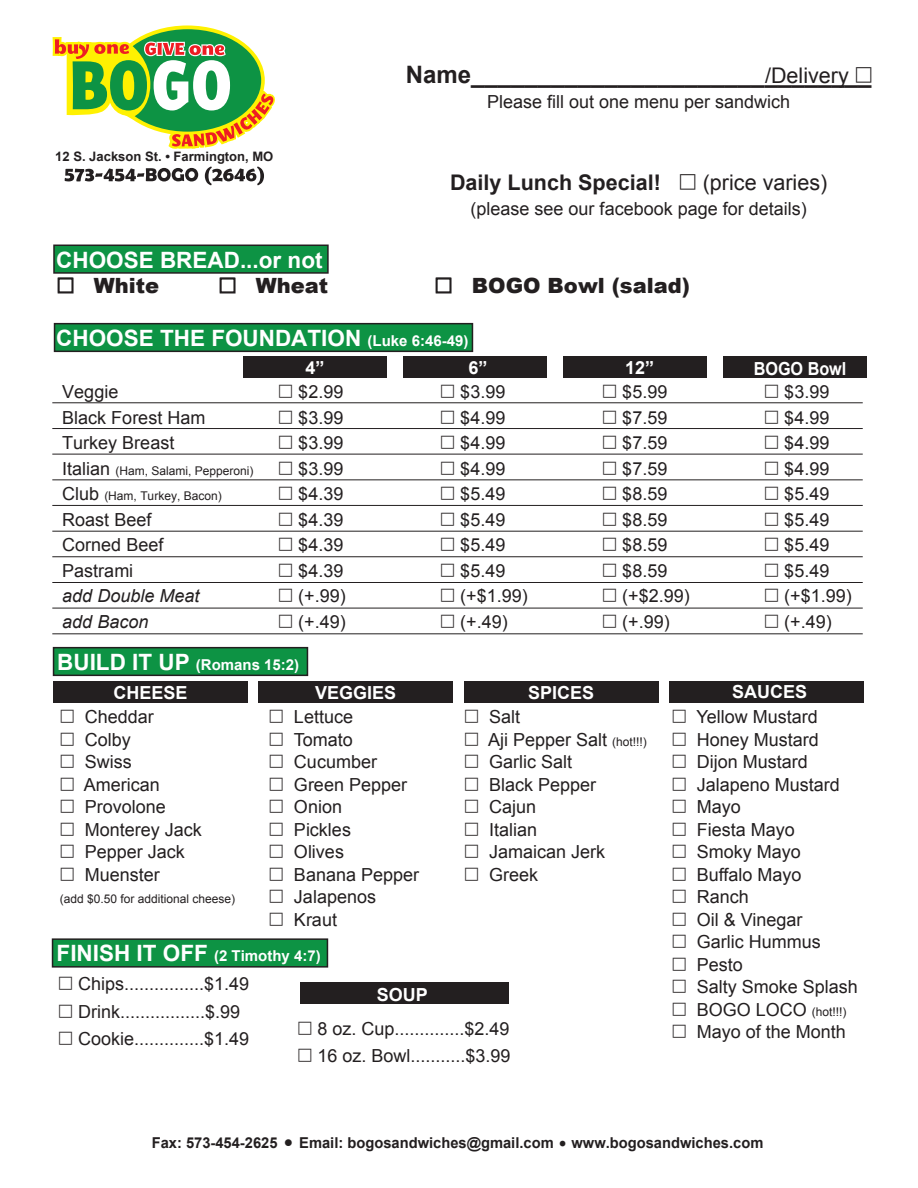
<style>
.page{position:relative;width:918px;height:1188px;background:#fff}
.page>*{position:absolute;margin:0;border:0;box-sizing:border-box;transform-origin:0 0}
.t1{font:700 24px "Arial";color:#231f20}
.t2{font:700 22.5px "Arial";color:#fff}
.t3{font:21.6px "Arial";color:#231f20}
.t4{font:700 21.6px "Arial";color:#231f20}
.t5{font:900 21px "Arial";color:#231f20}
.t6{font:18px/22.5px "Arial";color:#231f20}
.t7{font:700 18px "Arial";color:#fff}
.t8{font:italic 18px "Arial";color:#231f20}
.t9{font:700 18px "Arial";color:#fff;scale:.9 1}
.t10{font:700 15px "Arial";color:#231f20}
.t11{font:700 15px "Arial";color:#fff}
.t12{font:700 13.05px "Arial";color:#231f20}
.t13{font:12px "Arial";color:#231f20}
.s1{font-size:15px}
.s2{font-size:18px}
.s3{font-size:22.5px}
.s4{font-size:12px}
</style>
<div class="page">
<div style="left:52px;top:938px;width:276px;height:30px;background:#0d9344;border:2px solid #231f20"></div>
<div style="left:53px;top:647px;width:255px;height:29px;background:#0d9344;border:2px solid #231f20"></div>
<div style="left:54px;top:323px;width:419px;height:29px;background:#0d9344;border:2px solid #231f20"></div>
<div style="left:53px;top:245px;width:276px;height:29px;background:#0d9344;border:2px solid #231f20"></div>
<div style="left:243px;top:357px;width:143px;height:21px;background:#231f20"></div>
<div style="left:403px;top:357px;width:143px;height:21px;background:#231f20"></div>
<div style="left:563px;top:357px;width:144px;height:21px;background:#231f20"></div>
<div style="left:723px;top:357px;width:144px;height:21px;background:#231f20"></div>
<div style="left:464px;top:681px;width:194px;height:22px;background:#231f20"></div>
<div style="left:53px;top:681px;width:195px;height:22px;background:#231f20"></div>
<div style="left:259px;top:681px;width:194px;height:22px;background:#231f20"></div>
<div style="left:669px;top:681px;width:195px;height:22px;background:#231f20"></div>
<div style="left:300px;top:982px;width:208px;height:22px;background:#231f20"></div>
<svg style="left:65px;top:168px;width:133px;height:14px"></svg>
<svg style="left:205px;top:166px;width:59px;height:19px"></svg>
<hr style="left:52px;top:634px;width:811px;height:1px;background:#231f20">
<hr style="left:52px;top:608px;width:811px;height:1px;background:#231f20">
<hr style="left:52px;top:582px;width:811px;height:1px;background:#231f20">
<hr style="left:52px;top:557px;width:811px;height:1px;background:#231f20">
<hr style="left:52px;top:531px;width:811px;height:1px;background:#231f20">
<hr style="left:52px;top:505px;width:811px;height:1px;background:#231f20">
<hr style="left:52px;top:480px;width:811px;height:1px;background:#231f20">
<hr style="left:52px;top:454px;width:811px;height:1px;background:#231f20">
<hr style="left:52px;top:428px;width:811px;height:1px;background:#231f20">
<hr style="left:52px;top:403px;width:811px;height:1px;background:#231f20">
<svg style="left:52px;top:25px;width:223px;height:124px"></svg>
<svg style="left:57px;top:277px;width:17px;height:17px"></svg>
<svg style="left:219px;top:277px;width:17px;height:17px"></svg>
<svg style="left:435px;top:277px;width:17px;height:17px"></svg>
<p class="t12" style="left:55px;top:147px;width:220px">12 S. Jackson St. • Farmington, MO</p>
<h1 class="t1" style="left:406px;top:58px;width:467px">Name______________________________</h1>
<p class="t6" style="left:487px;top:91px;width:305px">Please fill out one menu per sandwich</p>
<p class="t3" style="left:765px;top:60px;width:85px">/Delivery</p>
<p class="t4" style="left:450px;top:168px;width:212px">Daily Lunch Special!</p>
<p class="t3" style="left:703px;top:168px;width:126px">(price varies)</p>
<p class="t6" style="left:471px;top:197px;width:338px">(please see our facebook page for details)</p>
<p class="t2" style="left:56px;top:244px;width:268px">CHOOSE BREAD...or not</p>
<p class="t5" style="left:94px;top:271px;width:67px">White</p>
<p class="t5" style="left:256px;top:271px;width:74px">Wheat</p>
<p class="t5" style="left:472px;top:271px;width:220px">BOGO Bowl (salad)</p>
<p class="t2" style="left:56px;top:322px;width:414px">CHOOSE THE FOUNDATION <span class="s1">(Luke 6:46-49)</span></p>
<p class="t6" style="left:62px;top:381px;width:58px">Veggie</p>
<p class="t6" style="left:298px;top:381px;width:47px">$2.99</p>
<p class="t6" style="left:460px;top:381px;width:47px">$3.99</p>
<p class="t6" style="left:622px;top:381px;width:47px">$5.99</p>
<p class="t6" style="left:784px;top:381px;width:47px">$3.99</p>
<p class="t6" style="left:62px;top:406px;width:145px">Black Forest Ham</p>
<p class="t6" style="left:298px;top:406px;width:47px">$3.99</p>
<p class="t6" style="left:460px;top:406px;width:47px">$4.99</p>
<p class="t6" style="left:622px;top:406px;width:47px">$7.59</p>
<p class="t6" style="left:784px;top:406px;width:47px">$4.99</p>
<p class="t6" style="left:62px;top:432px;width:114px">Turkey Breast</p>
<p class="t6" style="left:298px;top:432px;width:47px">$3.99</p>
<p class="t6" style="left:460px;top:432px;width:47px">$4.99</p>
<p class="t6" style="left:622px;top:432px;width:47px">$7.59</p>
<p class="t6" style="left:784px;top:432px;width:47px">$4.99</p>
<p class="t13" style="left:62px;top:462px;width:193px"><span class="s2">Italian</span> (Ham, Salami, Pepperoni)</p>
<p class="t6" style="left:298px;top:457px;width:47px">$3.99</p>
<p class="t6" style="left:460px;top:457px;width:47px">$4.99</p>
<p class="t6" style="left:622px;top:457px;width:47px">$7.59</p>
<p class="t6" style="left:784px;top:457px;width:47px">$4.99</p>
<p class="t13" style="left:62px;top:488px;width:161px"><span class="s2">Club</span> (Ham, Turkey, Bacon)</p>
<p class="t6" style="left:298px;top:483px;width:47px">$4.39</p>
<p class="t6" style="left:460px;top:483px;width:47px">$5.49</p>
<p class="t6" style="left:622px;top:483px;width:47px">$8.59</p>
<p class="t6" style="left:784px;top:483px;width:47px">$5.49</p>
<p class="t6" style="left:62px;top:508px;width:91px">Roast Beef</p>
<p class="t6" style="left:298px;top:508px;width:47px">$4.39</p>
<p class="t6" style="left:460px;top:508px;width:47px">$5.49</p>
<p class="t6" style="left:622px;top:508px;width:47px">$8.59</p>
<p class="t6" style="left:784px;top:508px;width:47px">$5.49</p>
<p class="t6" style="left:62px;top:534px;width:103px">Corned Beef</p>
<p class="t6" style="left:298px;top:534px;width:47px">$4.39</p>
<p class="t6" style="left:460px;top:534px;width:47px">$5.49</p>
<p class="t6" style="left:622px;top:534px;width:47px">$8.59</p>
<p class="t6" style="left:784px;top:534px;width:47px">$5.49</p>
<p class="t6" style="left:62px;top:559px;width:73px">Pastrami</p>
<p class="t6" style="left:298px;top:559px;width:47px">$4.39</p>
<p class="t6" style="left:460px;top:559px;width:47px">$5.49</p>
<p class="t6" style="left:622px;top:559px;width:47px">$8.59</p>
<p class="t6" style="left:784px;top:559px;width:47px">$5.49</p>
<p class="t8" style="left:62px;top:584px;width:139px">add Double Meat</p>
<p class="t6" style="left:298px;top:585px;width:49px">(+.99)</p>
<p class="t6" style="left:460px;top:585px;width:69px">(+$1.99)</p>
<p class="t6" style="left:622px;top:585px;width:69px">(+$2.99)</p>
<p class="t6" style="left:784px;top:585px;width:69px">(+$1.99)</p>
<p class="t8" style="left:62px;top:610px;width:88px">add Bacon</p>
<p class="t6" style="left:298px;top:610px;width:49px">(+.49)</p>
<p class="t6" style="left:460px;top:610px;width:49px">(+.49)</p>
<p class="t6" style="left:622px;top:610px;width:49px">(+.99)</p>
<p class="t6" style="left:784px;top:610px;width:49px">(+.49)</p>
<p class="t7" style="left:305px;top:355px;width:21px">4”</p>
<p class="t7" style="left:469px;top:355px;width:21px">6”</p>
<p class="t7" style="left:625px;top:355px;width:31px">12”</p>
<p class="t9" style="left:754px;top:356px;width:105px">BOGO Bowl</p>
<p class="t11" style="left:57px;top:654px;width:244px"><span class="s3">BUILD IT UP</span> (Romans 15:2)</p>
<p class="t7" style="left:113px;top:680px;width:76px">CHEESE</p>
<p class="t6" style="left:84px;top:706px;width:120px">Cheddar<br>Colby<br>Swiss<br>American<br>Provolone<br>Monterey Jack<br>Pepper Jack<br>Muenster</p>
<p class="t13" style="left:60px;top:891px;width:177px">(add $0.50 for additional cheese)</p>
<p class="t7" style="left:315px;top:680px;width:83px">VEGGIES</p>
<p class="t6" style="left:294px;top:706px;width:127px">Lettuce<br>Tomato<br>Cucumber<br>Green Pepper<br>Onion<br>Pickles<br>Olives<br>Banana Pepper<br>Jalapenos<br>Kraut</p>
<p class="t11" style="left:57px;top:945px;width:266px"><span class="s3">FINISH IT OFF</span> (2 Timothy 4:7)</p>
<p class="t7" style="left:528px;top:680px;width:68px">SPICES</p>
<p class="t6" style="left:488px;top:706px;width:160px">Salt<br>Aji Pepper Salt <span class="s4">(hot!!!)<br></span>Garlic Salt<br>Black Pepper<br>Cajun<br>Italian<br>Jamaican Jerk<br>Greek</p>
<p class="t6" style="left:78px;top:970px;width:173px;line-height:27.3px">Chips................$1.49<br>Drink.................$.99<br>Cookie..............$1.49</p>
<p class="t7" style="left:377px;top:982px;width:53px">SOUP</p>
<p class="t6" style="left:318px;top:1014px;width:195px;line-height:27.3px">8 oz. Cup..............$2.49<br>16 oz. Bowl...........$3.99</p>
<p class="t7" style="left:732px;top:679px;width:77px">SAUCES</p>
<p class="t6" style="left:696px;top:706px;width:163px">Yellow Mustard<br>Honey Mustard<br>Dijon Mustard<br>Jalapeno Mustard<br>Mayo<br>Fiesta Mayo<br>Smoky Mayo<br>Buffalo Mayo<br>Ranch<br>Oil &amp; Vinegar<br>Garlic Hummus<br>Pesto<br>Salty Smoke Splash<br>BOGO LOCO <span class="s4">(hot!!!)<br></span>Mayo of the Month</p>
<p class="t10" style="left:152px;top:1132px;width:127px">Fax: 573-454-2625</p>
<p class="t10" style="left:299px;top:1132px;width:466px">Email: bogosandwiches@gmail.com www.bogosandwiches.com</p>
</div>
